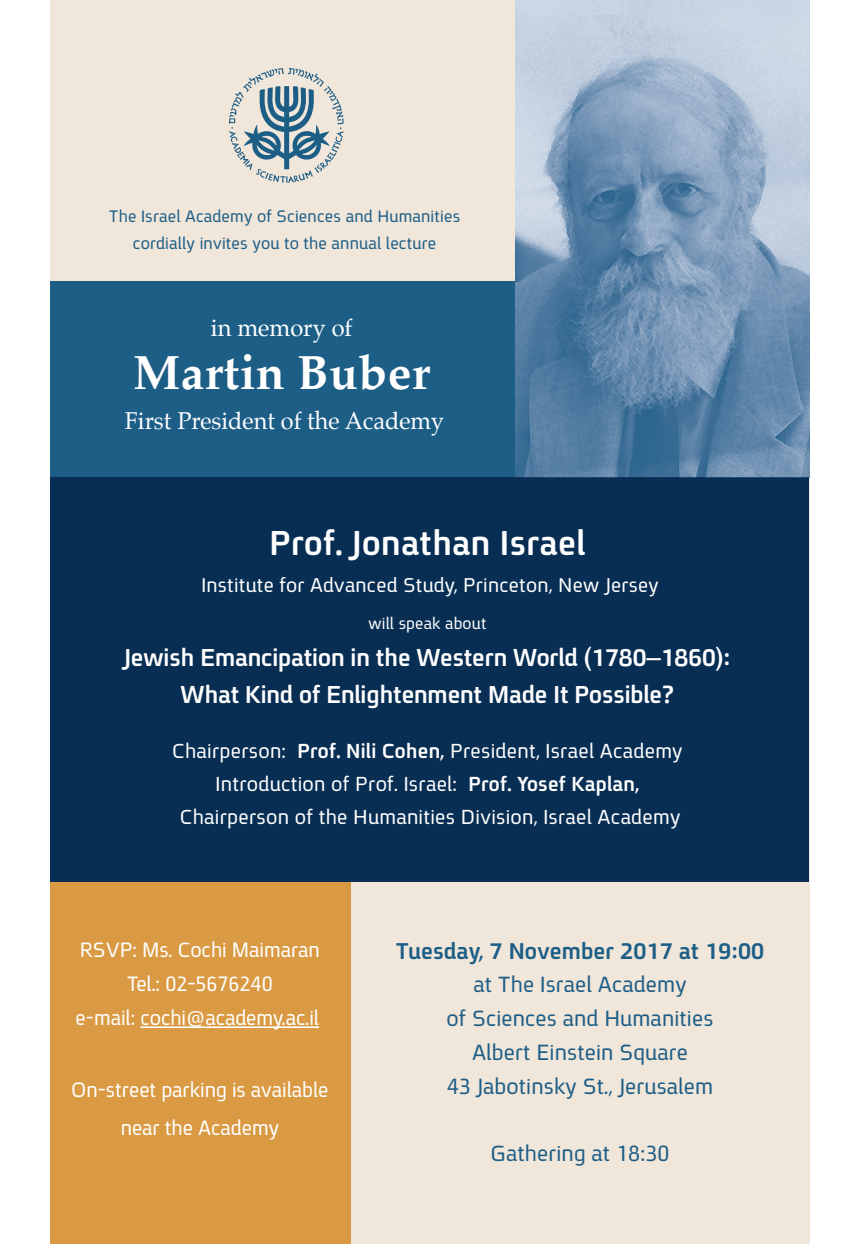
<style>
.page{position:relative;width:862px;height:1244px;background:#fff}
.page>*{position:absolute;margin:0;border:0;box-sizing:border-box;transform-origin:0 0}
.t1{font:700 47.7px "Palatino";letter-spacing:.01em;color:#fff}
.t2{font:37.57px "En Spoiler B";letter-spacing:.01em;color:#fff}
.t3{font:26.55px/36.9px "En Spoiler B";letter-spacing:-.005em;color:#fff;text-align:center}
.t4{font:24.75px "En Spoiler B";letter-spacing:.005em;color:#1d5e87}
.t5{font:23.85px/33.8px "En Spoiler";letter-spacing:.005em;color:#1d5e87;text-align:center}
.t6{font:23.85px "Palatino";color:#fff}
.t7{font:22.5px/33.8px "En Spoiler";letter-spacing:-.005em;color:#fff;text-align:center}
.t8{font:22.05px/33.1px "En Spoiler";letter-spacing:.01em;color:#fff;text-align:center}
.t9{font:21.6px "En Spoiler";letter-spacing:.01em;color:#fff}
.t10{font:18px/27px "En Spoiler";letter-spacing:.01em;color:#1d5e87;text-align:center}
.t11{font:17.55px "En Spoiler";letter-spacing:.01em;color:#fff}
.s1{font-family:"En Spoiler B"}
.s2{font-size:20.25px}
</style>
<div class="page">
<div style="left:50px;top:0;width:759px;height:1244px;background:#f0e6da"></div>
<div style="left:50px;top:854px;width:300px;height:390px;background:#d99a43"></div>
<svg style="left:228px;top:68px;width:115px;height:115px"></svg>
<hr style="left:140px;top:1026px;width:46px;height:2px;background:#fff">
<svg style="left:186px;top:1026px;width:19px;height:2px"></svg>
<hr style="left:205px;top:1026px;width:114px;height:2px;background:#fff">
<div style="left:50px;top:281px;width:758px;height:601px;background:#1d5e87"></div>
<img style="left:515px;top:0;width:293px;height:477px">
<div style="left:50px;top:477px;width:758px;height:404px;background:#082e53"></div>
<p class="t10" style="left:109px;top:202px;width:353px">The Israel Academy of Sciences and Humanities cordially invites you to the annual lecture</p>
<p class="t6" style="left:211px;top:308px;width:143px">in memory of</p>
<h1 class="t1" style="left:133px;top:331px;width:298px">Martin Buber</h1>
<p class="t6" style="left:125px;top:401px;width:320px">First President of the Academy</p>
<h2 class="t2" style="left:269px;top:516px;width:317px">Prof. Jonathan Israel</h2>
<p class="t9" style="left:201px;top:570px;width:458px">Institute for Advanced Study, Princeton, New Jersey</p>
<p class="t11" style="left:368px;top:611px;width:119px">will speak about</p>
<p class="t3" style="left:124px;top:638px;width:607px">Jewish Emancipation in the Western World (1780–1860):<br>What Kind of Enlightenment Made It Possible?</p>
<p class="t8" style="left:172px;top:734px;width:511px">Chairperson: <span class="s1">Prof. Nili Cohen,</span> President, Israel Academy<br>Introduction of Prof. Israel: <span class="s1">Prof. Yosef Kaplan,<br></span>Chairperson of the Humanities Division, Israel Academy</p>
<p class="t7" style="left:76px;top:932px;width:246px">RSVP: Ms. Cochi Maimaran<br>Tel.: 02-5676240<br>e-mail: cochi<span class="s2">@</span>academy.ac.il</p>
<p class="t7" style="left:71px;top:1069px;width:259px;line-height:38.2px">On-street parking is available near the Academy</p>
<p class="t4" style="left:395px;top:933px;width:370px">Tuesday, 7 November 2017 at 19:00</p>
<p class="t5" style="left:446px;top:967px;width:268px">at The Israel Academy<br>of Sciences and Humanities<br>Albert Einstein Square<br>43 Jabotinsky St., Jerusalem</p>
<p class="t5" style="left:490px;top:1136px;width:180px">Gathering at 18:30</p>
</div>
